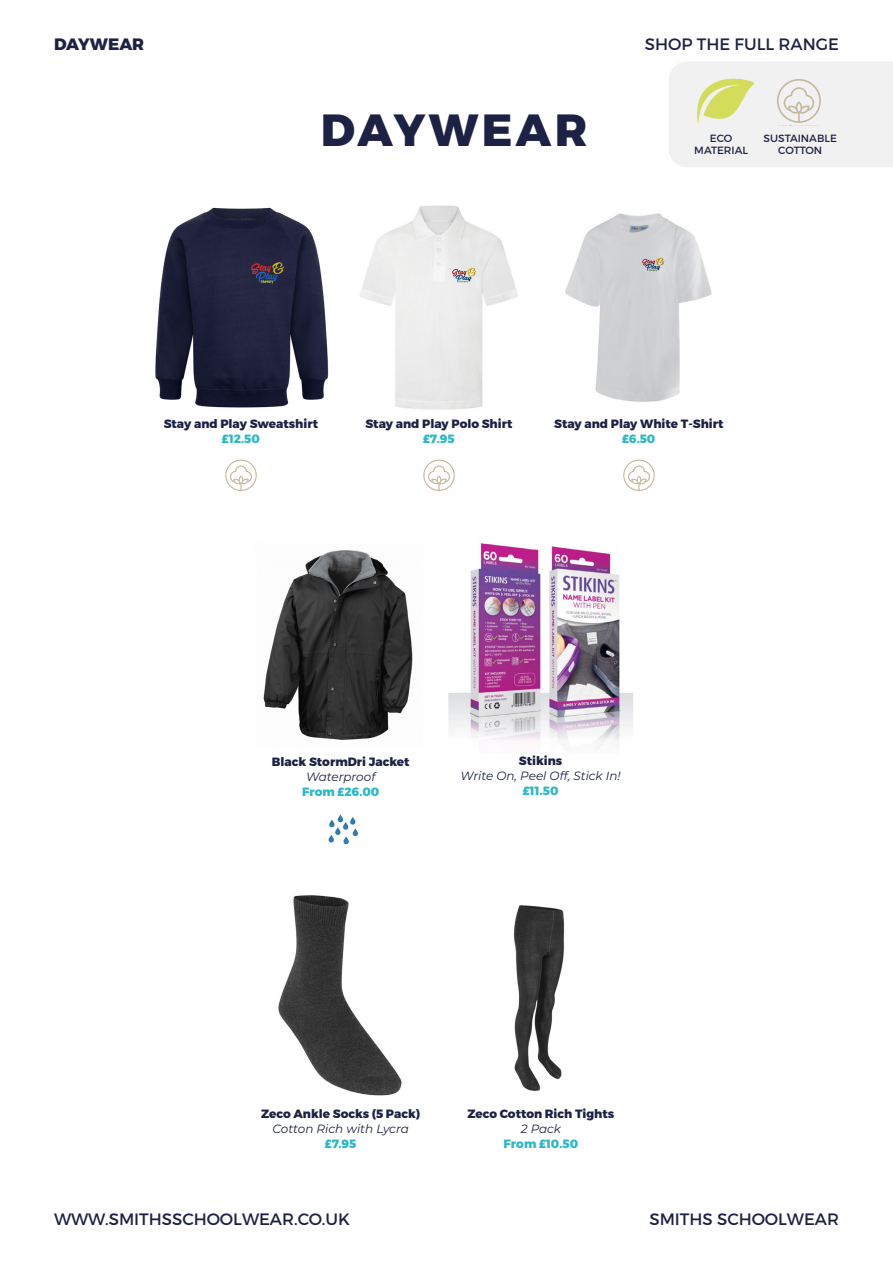
<style>
.page{position:relative;width:893px;height:1263px;background:#fff}
.page>*{position:absolute;margin:0;border:0;box-sizing:border-box;transform-origin:0 0}
.t1{font:800 45px "Montserrat";letter-spacing:.075em;color:#1d2244}
.t2{font:16.5px "Montserrat";color:#1d2244}
.t3{font:800 16.5px "Montserrat";color:#1d2244}
.t4{font:800 12px "Montserrat";color:#1d2244}
.t5{font:italic 12px "Montserrat";color:#1d2244}
.t6{font:800 12px "Montserrat";color:#2db8c5}
.t7{font:10.5px/12px "Montserrat";color:#1d2244;text-align:center}
</style>
<div class="page">
<img style="left:155px;top:207px;width:174px;height:201px">
<img style="left:360px;top:205px;width:158px;height:205px">
<img style="left:565px;top:213px;width:147px;height:189px">
<svg style="left:669px;top:62px;width:224px;height:105px"></svg>
<img style="left:448px;top:543px;width:185px;height:207px">
<img style="left:278px;top:895px;width:124px;height:201px">
<img style="left:513px;top:905px;width:52px;height:186px">
<img style="left:263px;top:550px;width:150px;height:190px">
<svg style="left:353px;top:828px;width:5px;height:8px"></svg>
<svg style="left:335px;top:827px;width:6px;height:8px"></svg>
<svg style="left:329px;top:820px;width:6px;height:7px"></svg>
<svg style="left:338px;top:815px;width:5px;height:7px"></svg>
<svg style="left:343px;top:822px;width:5px;height:8px"></svg>
<svg style="left:350px;top:817px;width:5px;height:8px"></svg>
<svg style="left:343px;top:836px;width:6px;height:8px"></svg>
<svg style="left:329px;top:835px;width:5px;height:7px"></svg>
<svg style="left:623px;top:460px;width:32px;height:33px"></svg>
<svg style="left:423px;top:460px;width:32px;height:31px"></svg>
<svg style="left:225px;top:460px;width:32px;height:31px"></svg>
<h2 class="t3" style="left:54px;top:34px;width:92px">DAYWEAR</h2>
<h2 class="t2" style="left:645px;top:34px;width:196px">SHOP THE FULL RANGE</h2>
<h1 class="t1" style="left:321px;top:102px;width:268px">DAYWEAR</h1>
<p class="t7" style="left:694px;top:132px;width:55px">ECO<br>MATERIAL</p>
<p class="t7" style="left:764px;top:132px;width:75px">SUSTAINABLE<br>COTTON</p>
<p class="t4" style="left:164px;top:416px;width:156px">Stay and Play Sweatshirt</p>
<p class="t6" style="left:222px;top:431px;width:39px">£12.50</p>
<p class="t4" style="left:365px;top:416px;width:148px">Stay and Play Polo Shirt</p>
<p class="t6" style="left:423px;top:431px;width:33px">£7.95</p>
<p class="t4" style="left:554px;top:416px;width:171px">Stay and Play White T-Shirt</p>
<p class="t6" style="left:622px;top:431px;width:35px">£6.50</p>
<p class="t4" style="left:272px;top:754px;width:139px">Black StormDri Jacket</p>
<p class="t5" style="left:306px;top:768px;width:71px">Waterproof</p>
<p class="t6" style="left:302px;top:784px;width:79px">From £26.00</p>
<p class="t4" style="left:519px;top:753px;width:45px">Stikins</p>
<p class="t5" style="left:460px;top:767px;width:162px">Write On, Peel Off, Stick In!</p>
<p class="t6" style="left:523px;top:783px;width:37px">£11.50</p>
<p class="t4" style="left:261px;top:1106px;width:161px">Zeco Ankle Socks (5 Pack)</p>
<p class="t5" style="left:273px;top:1120px;width:138px">Cotton Rich with Lycra</p>
<p class="t6" style="left:325px;top:1136px;width:33px">£7.95</p>
<p class="t4" style="left:467px;top:1106px;width:148px">Zeco Cotton Rich Tights</p>
<p class="t5" style="left:521px;top:1120px;width:42px">2 Pack</p>
<p class="t6" style="left:503px;top:1136px;width:76px">From £10.50</p>
<h2 class="t2" style="left:54px;top:1209px;width:297px">WWW.SMITHSSCHOOLWEAR.CO.UK</h2>
<h2 class="t2" style="left:649px;top:1209px;width:191px">SMITHS SCHOOLWEAR</h2>
</div>
